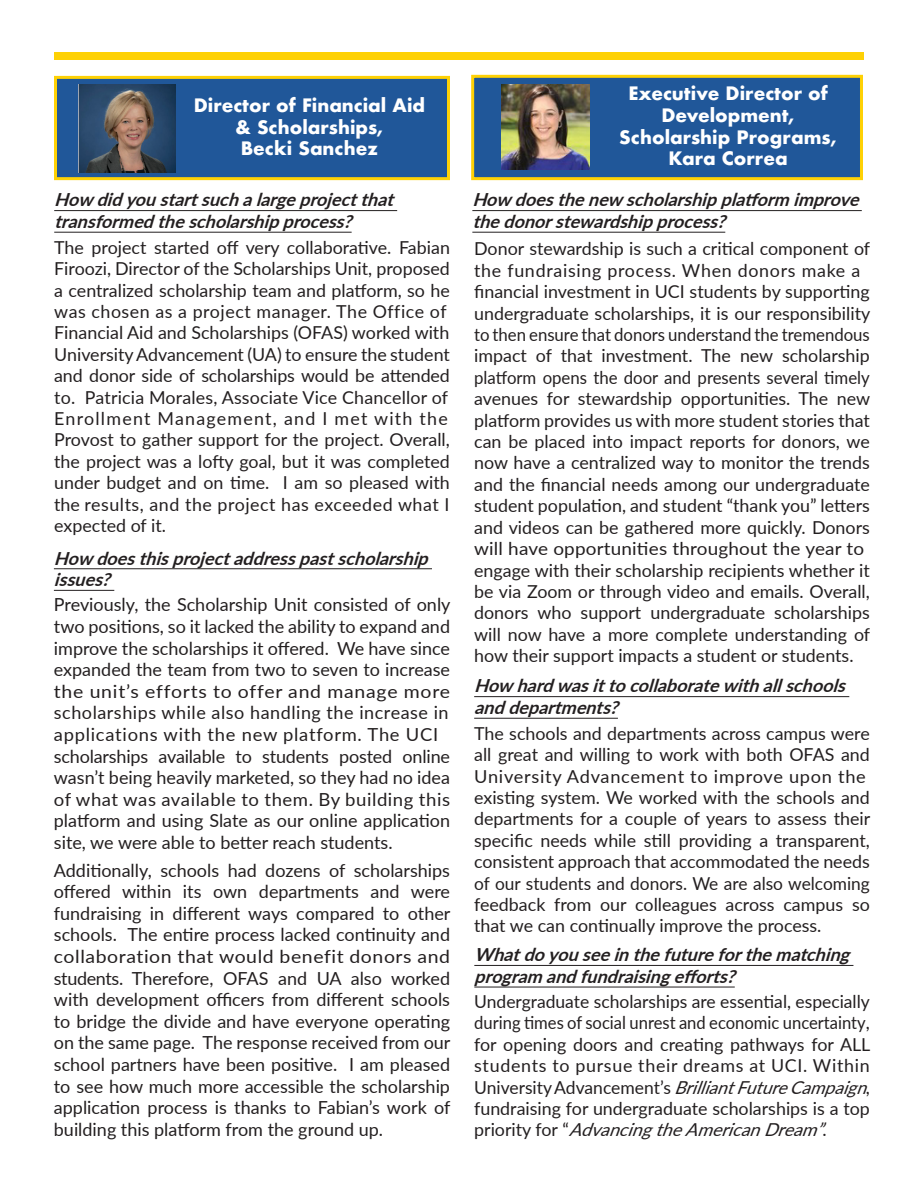
<style>
.page{position:relative;width:918px;height:1188px;background:#fff}
.page>*{position:absolute;margin:0;border:0;box-sizing:border-box;transform-origin:0 0}
.t1{font:18px/21.6px "Lato";letter-spacing:.025em;color:#231f20;text-align:justify}
.t2{font:italic 700 18px/21.6px "Lato";color:#231f20}
.t3{font:700 18px/21.6px "Futura";color:#fff;text-align:center}
.t4{font:18px/21.6px "Lato";color:#231f20}
.t5{font:17.85px/21.5px "Lato";color:#231f20;text-align:justify}
.t6{font:17.85px "Lato";letter-spacing:.07em;color:#231f20}
.s1{font-style:italic}
</style>
<div class="page">
<div style="left:54px;top:76px;width:396px;height:104px;background:#205799;border:3px solid #fed105"></div>
<img style="left:79px;top:84px;width:97px;height:89px">
<div style="left:54px;top:52px;width:809px;height:8px;background:#fed105"></div>
<div style="left:471px;top:75px;width:392px;height:105px;background:#205799;border:3px solid #fed105"></div>
<hr style="left:472px;top:210px;width:390px;height:1px;background:#231f20">
<hr style="left:472px;top:232px;width:253px;height:1px;background:#231f20">
<hr style="left:474px;top:965px;width:379px;height:1px;background:#231f20">
<hr style="left:474px;top:987px;width:261px;height:1px;background:#231f20">
<hr style="left:54px;top:210px;width:343px;height:1px;background:#231f20">
<hr style="left:54px;top:232px;width:298px;height:1px;background:#231f20">
<hr style="left:54px;top:568px;width:378px;height:1px;background:#231f20">
<hr style="left:54px;top:590px;width:60px;height:1px;background:#231f20">
<img style="left:501px;top:85px;width:89px;height:85px">
<hr style="left:474px;top:696px;width:375px;height:1px;background:#231f20">
<hr style="left:474px;top:718px;width:144px;height:1px;background:#231f20">
<p class="t3" style="left:194px;top:95px;width:233px">Director of Financial Aid &amp; Scholarships,</p>
<p class="t3" style="left:241px;top:138px;width:139px">Becki Sanchez</p>
<p class="t2" style="left:54px;top:188px;width:347px">How didyoustartsuchalargeprojectthat transformedthescholarshipprocess?</p>
<p class="t5" style="left:54px;top:236px;width:397px">The project started off very collaborative. Fabian Firoozi, Director of the Scholarships Unit, proposed a centralized scholarship team and platform, so he was chosen as a project manager. The Office of</p>
<p class="t5" style="left:54px;top:321px;width:397px">Financial Aid and Scholarships (OFAS) worked with</p>
<p class="t5" style="left:54px;top:343px;width:397px">University Advancement (UA) to ensure the student and donor side of scholarships would be attended to. Patricia Morales, Associate Vice Chancellor of</p>
<p class="t6" style="left:54px;top:406px;width:395px">Enrollment Management, and I met with the</p>
<p class="t5" style="left:54px;top:428px;width:397px">Provost to gather support for the project. Overall, the project was a lofty goal, but it was completed under budget and on time. I am so pleased with the results, and the project has exceeded what I</p>
<p class="t5" style="left:54px;top:514px;width:113px">expected of it.</p>
<p class="t2" style="left:54px;top:546px;width:382px">How doesthisprojectaddresspastscholarship issues?</p>
<p class="t1" style="left:54px;top:593px;width:398px">Previously, the Scholarship Unit consisted of only two positions, so it lacked the ability to expand and improve the scholarships it offered. We have since expanded the team from two to seven to increase the unit’s efforts to offer and manage more</p>
<p class="t1" style="left:54px;top:701px;width:396px">scholarships while also handling the increase in</p>
<p class="t1" style="left:54px;top:723px;width:386px">applications with the new platform. The UCI</p>
<p class="t1" style="left:54px;top:745px;width:398px">scholarships available to students posted online wasn’t being heavily marketed, so they had no idea of what was available to them. By building this</p>
<p class="t4" style="left:54px;top:809px;width:398px">platform and using Slate as our online application site, we were able to better reach students.</p>
<p class="t1" style="left:54px;top:859px;width:398px">Additionally, schools had dozens of scholarships offered within its own departments and were fundraising in different ways compared to other schools. The entire process lacked continuity and collaboration that would benefit donors and</p>
<p class="t1" style="left:54px;top:967px;width:398px">students. Therefore, OFAS and UA also worked with development officers from different schools to bridge the divide and have everyone operating on the same page. The response received from our school partners have been positive. I am pleased to see how much more accessible the scholarship application process is thanks to Fabian’s work of building this platform from the ground up.</p>
<p class="t3" style="left:628px;top:83px;width:201px">Executive Director of</p>
<p class="t3" style="left:661px;top:104px;width:135px">Development,</p>
<p class="t3" style="left:619px;top:126px;width:219px">Scholarship Programs,</p>
<p class="t3" style="left:668px;top:148px;width:121px">Kara Correa</p>
<p class="t2" style="left:472px;top:188px;width:395px">How doesthenew scholarshipplatform improve thedonorstewardshipprocess?</p>
<p class="t5" style="left:474px;top:237px;width:398px">Donor stewardship is such a critical component of the fundraising process. When donors make a</p>
<p class="t5" style="left:474px;top:280px;width:398px">financial investment in UCI students by supporting undergraduate scholarships, it is our responsibility to then ensure that donors understand the tremendous impact of that investment. The new scholarship platform opens the door and presents several timely avenues for stewardship opportunities. The new platform provides us with more student stories that can be placed into impact reports for donors, we now have a centralized way to monitor the trends and the financial needs among our undergraduate student population, and student “thank you” letters and videos can be gathered more quickly. Donors will have opportunities throughout the year to</p>
<p class="t5" style="left:474px;top:559px;width:398px">engage with their scholarship recipients whether it be via Zoom or through video and emails. Overall, donors who support undergraduate scholarships will now have a more complete understanding of how their support impacts a student or students.</p>
<p class="t2" style="left:474px;top:674px;width:379px">How hardwasittocollaboratewithallschools anddepartments?</p>
<p class="t5" style="left:474px;top:722px;width:397px">The schools and departments across campus were all great and willing to work with both OFAS and University Advancement to improve upon the</p>
<p class="t5" style="left:474px;top:786px;width:398px">existing system. We worked with the schools and departments for a couple of years to assess their specific needs while still providing a transparent, consistent approach that accommodated the needs of our students and donors. We are also welcoming feedback from our colleagues across campus so that we can continually improve the process.</p>
<p class="t2" style="left:474px;top:943px;width:383px">Whatdoyouseeinthefutureforthematching program andfundraisingefforts?</p>
<p class="t5" style="left:474px;top:990px;width:398px">Undergraduate scholarships are essential, especially during times of social unrest and economic uncertainty, for opening doors and creating pathways for ALL students to pursue their dreams at UCI. Within</p>
<p class="t5" style="left:474px;top:1076px;width:402px;text-align:left">U n i v e r s i t y A d v a n c e m e n t ’ s <span class="s1">BrilliantFutureCampaign</span>, fundraising for undergraduate scholarships is a top p r i o r i t y f o r “ <span class="s1">AdvancingtheAmericanDream”</span>.</p>
</div>
